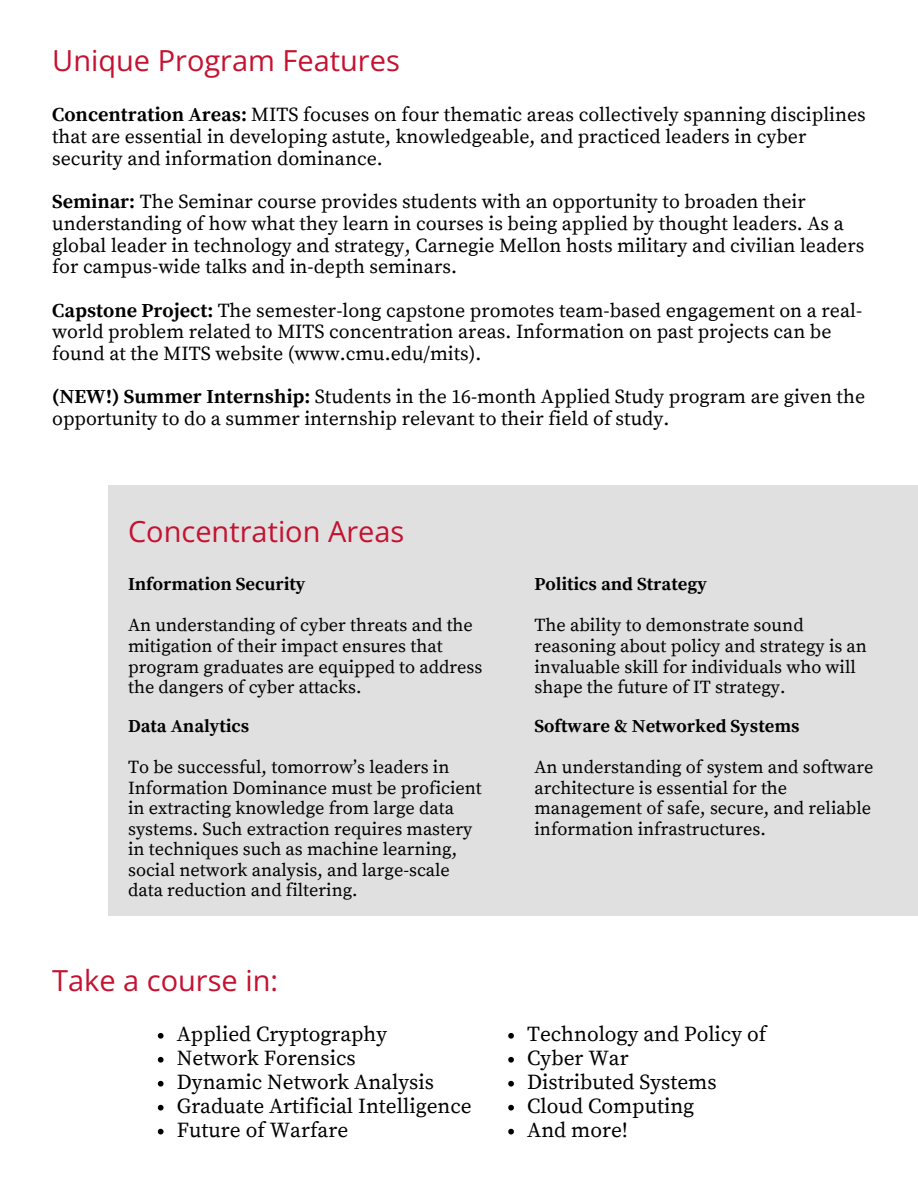
<style>
.page{position:relative;width:918px;height:1188px;background:#fff}
.page>*{position:absolute;margin:0;border:0;box-sizing:border-box;transform-origin:0 0}
.t1{font:28.95px "Open Sans";color:#c41230}
.t2{font:21.3px "Source Serif Pro";color:#000}
.t3{font:19.8px/21.8px "Source Serif Pro";color:#000}
.t4{font:18.3px/20.5px "Source Serif Pro";color:#000}
.t5{font:700 18.3px "Source Serif Pro";color:#000}
.s1{font-weight:700}
</style>
<div class="page">
<div style="left:108px;top:486px;width:810px;height:430px;background:#e0e0e0"></div>
<svg style="left:158px;top:1033px;width:6px;height:6px"></svg>
<svg style="left:158px;top:1057px;width:6px;height:6px"></svg>
<svg style="left:158px;top:1081px;width:6px;height:6px"></svg>
<svg style="left:158px;top:1105px;width:6px;height:6px"></svg>
<svg style="left:158px;top:1129px;width:6px;height:5px"></svg>
<svg style="left:508px;top:1033px;width:6px;height:6px"></svg>
<svg style="left:508px;top:1057px;width:6px;height:6px"></svg>
<svg style="left:508px;top:1081px;width:6px;height:6px"></svg>
<svg style="left:508px;top:1105px;width:6px;height:6px"></svg>
<svg style="left:508px;top:1129px;width:6px;height:5px"></svg>
<p class="t1" style="left:52px;top:40px;width:349px">Unique Program Features</p>
<p class="t3" style="left:52px;top:105px;width:815px"><span class="s1">Concentration Areas:</span> MITS focuses on four thematic areas collectively spanning disciplines that are essential in developing astute, knowledgeable, and practiced leaders in cyber security and information dominance.</p>
<p class="t3" style="left:52px;top:192px;width:814px"><span class="s1">Seminar:</span> The Seminar course provides students with an opportunity to broaden their understanding of how what they learn in courses is being applied by thought leaders. As a global leader in technology and strategy, Carnegie Mellon hosts military and civilian leaders for campus-wide talks and in-depth seminars.</p>
<p class="t3" style="left:52px;top:300px;width:812px"><span class="s1">Capstone Project:</span> The semester-long capstone promotes team-based engagement on a real&shy;world problem related to MITS concentration areas. Information on past projects can be found at the MITS website (www.cmu.edu/mits).</p>
<p class="t3" style="left:52px;top:387px;width:814px"><span class="s1">(NEW!) Summer Internship:</span> Students in the 16-month Applied Study program are given the opportunity to do a summer internship relevant to their field of study.</p>
<p class="t1" style="left:128px;top:511px;width:278px">Concentration Areas</p>
<p class="t5" style="left:128px;top:574px;width:179px">Information Security</p>
<p class="t4" style="left:128px;top:616px;width:356px">An understanding of cyber threats and the mitigation of their impact ensures that program graduates are equipped to address the dangers of cyber attacks.</p>
<p class="t5" style="left:128px;top:715px;width:123px">Data Analytics</p>
<p class="t4" style="left:128px;top:758px;width:355px">To be successful, tomorrow’s leaders in Information Dominance must be proficient in extracting knowledge from large data systems. Such extraction requires mastery in techniques such as machine learning, social network analysis, and large-scale data reduction and filtering.</p>
<p class="t1" style="left:52px;top:961px;width:227px">Take a course in:</p>
<p class="t2" style="left:177px;top:1021px;width:212px">Applied Cryptography</p>
<p class="t2" style="left:177px;top:1045px;width:180px">Network Forensics</p>
<p class="t2" style="left:177px;top:1069px;width:259px">Dynamic Network Analysis</p>
<p class="t2" style="left:177px;top:1093px;width:296px">Graduate Artificial Intelligence</p>
<p class="t2" style="left:177px;top:1117px;width:173px">Future of Warfare</p>
<p class="t5" style="left:535px;top:574px;width:174px">Politics and Strategy</p>
<p class="t4" style="left:535px;top:616px;width:334px">The ability to demonstrate sound reasoning about policy and strategy is an invaluable skill for individuals who will shape the future of IT strategy.</p>
<p class="t5" style="left:535px;top:715px;width:267px">Software &amp; Networked Systems</p>
<p class="t4" style="left:535px;top:758px;width:341px">An understanding of system and software architecture is essential for the management of safe, secure, and reliable information infrastructures.</p>
<p class="t2" style="left:527px;top:1021px;width:241px">Technology and Policy of</p>
<p class="t2" style="left:527px;top:1045px;width:103px">Cyber War</p>
<p class="t2" style="left:527px;top:1069px;width:191px">Distributed Systems</p>
<p class="t2" style="left:527px;top:1093px;width:169px">Cloud Computing</p>
<p class="t2" style="left:527px;top:1117px;width:102px">And more!</p>
</div>
